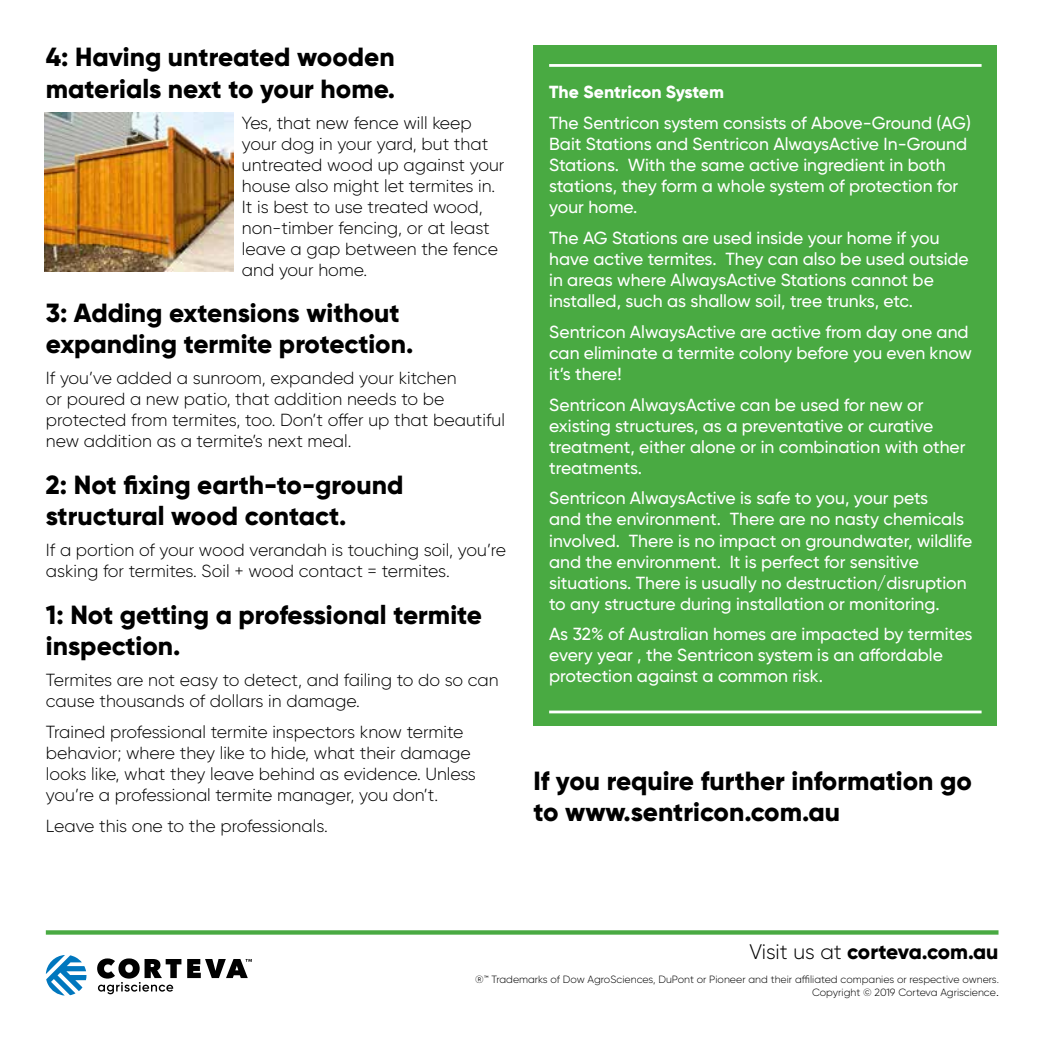
<style>
.page{position:relative;width:1042px;height:1042px;background:#fff}
.page>*{position:absolute;margin:0;border:0;box-sizing:border-box;transform-origin:0 0}
.t1{font:800 26.25px/31.5px "Gilroy";color:#000}
.t2{font:800 21px "Gilroy";letter-spacing:-.015em;color:#000}
.t3{font:500 17.5px/21px "Gilroy";color:#fff}
.t4{font:300 17.5px/21px "Gilroy";color:#000}
.t5{font:800 17.5px "Gilroy";color:#fff}
.t6{font:300 10.5px/12.6px "Gilroy";color:#000;text-align:right}
.s1{font-weight:300}
.s2{font-family:"Arial";font-weight:400}
</style>
<div class="page">
<svg style="left:46px;top:930px;width:952px;height:4px;background:#55af4f"></svg>
<svg style="left:46px;top:955px;width:40px;height:40px"></svg>
<svg style="left:187px;top:959px;width:65px;height:19px"></svg>
<svg style="left:97px;top:958px;width:84px;height:36px"></svg>
<div style="left:533px;top:45px;width:464px;height:33px;background:#49aa42"></div>
<hr style="left:549px;top:64px;width:432px;height:3px;background:#fff">
<div style="left:533px;top:68px;width:464px;height:41px;background:#49aa42"></div>
<div style="left:533px;top:107px;width:464px;height:125px;background:#49aa42"></div>
<div style="left:533px;top:222px;width:464px;height:104px;background:#49aa42"></div>
<div style="left:533px;top:316px;width:464px;height:83px;background:#49aa42"></div>
<div style="left:533px;top:389px;width:464px;height:104px;background:#49aa42"></div>
<div style="left:533px;top:483px;width:464px;height:146px;background:#49aa42"></div>
<div style="left:533px;top:619px;width:464px;height:83px;background:#49aa42"></div>
<div style="left:533px;top:691px;width:464px;height:34px;background:#49aa42"></div>
<hr style="left:549px;top:710px;width:432px;height:3px;background:#fff">
<img style="left:45px;top:112px;width:188px;height:159px">
<h1 class="t1" style="left:46px;top:41px;width:351px">4: Having untreated wooden materials next to your home.</h1>
<p class="t4" style="left:242px;top:112px;width:264px">Yes, that new fence will keep your dog in your yard, but that untreated wood up against your house also might let termites in.<br>It is best to use treated wood, non-timber fencing, or at least leave a gap between the fence and your home.</p>
<h1 class="t1" style="left:46px;top:297px;width:369px">3: Adding extensions without expanding termite protection.</h1>
<p class="t4" style="left:46px;top:367px;width:461px">If you’ve added a sunroom, expanded your kitchen<br>or poured a new patio, that addition needs to be protected from termites, too. Don’t offer up that beautiful new addition as a termite’s next meal.</p>
<h1 class="t1" style="left:46px;top:469px;width:359px">2: Not fixing earth-to-ground structural wood contact.</h1>
<p class="t4" style="left:46px;top:539px;width:462px">If a portion of your wood verandah is touching soil, you’re asking for termites. Soil + wood contact = termites.</p>
<h1 class="t1" style="left:46px;top:598px;width:438px">1: Not getting a professional termite inspection.</h1>
<p class="t4" style="left:46px;top:669px;width:454px">Termites are not easy to detect, and failing to do so can cause thousands of dollars in damage.</p>
<p class="t4" style="left:46px;top:721px;width:432px">Trained professional termite inspectors know termite behavior; where they like to hide, what their damage looks like, what they leave behind as evidence. Unless you’re a professional termite manager, you don’t.</p>
<p class="t4" style="left:46px;top:815px;width:283px">Leave this one to the professionals.</p>
<p class="t5" style="left:549px;top:81px;width:176px">The Sentricon System</p>
<p class="t3" style="left:549px;top:112px;width:423px">The Sentricon system consists of Above-Ground (AG)<br>Bait Stations and Sentricon AlwaysActive In-Ground Stations. With the same active ingredient in both stations, they form a whole system of protection for your home.</p>
<p class="t3" style="left:549px;top:227px;width:421px">The AG Stations are used inside your home if you have active termites. They can also be used outside in areas where AlwaysActive Stations cannot be installed, such as shallow soil, tree trunks, etc.</p>
<p class="t3" style="left:549px;top:321px;width:424px">Sentricon AlwaysActive are active from day one and can eliminate a termite colony before you even know it’s there!</p>
<p class="t3" style="left:549px;top:394px;width:418px">Sentricon AlwaysActive can be used for new or existing structures, as a preventative or curative treatment, either alone or in combination with other treatments.</p>
<p class="t3" style="left:549px;top:488px;width:425px">Sentricon AlwaysActive is safe to you, your pets<br>and the environment. There are no nasty chemicals involved. There is no impact on groundwater, wildlife and the environment. It is perfect for sensitive situations. There is usually no destruction/disruption to any structure during installation or monitoring.</p>
<p class="t3" style="left:549px;top:624px;width:425px">As 32% of Australian homes are impacted by termites every year , the Sentricon system is an affordable protection against a common risk.</p>
<h1 class="t1" style="left:533px;top:764px;width:440px">If you require further information go to www.sentricon.com.au</h1>
<p class="t2" style="left:749px;top:938px;width:250px"><span class="s1">Visit us at</span> corteva.com.au</p>
<p class="t6" style="left:475px;top:973px;width:525px">®™ Trademarks of Dow AgroSciences, DuPont or Pioneer and their affiliated companies or respective owners.<br>Copyright © 2019 Corteva Agriscience<span class="s2">.</span></p>
</div>
